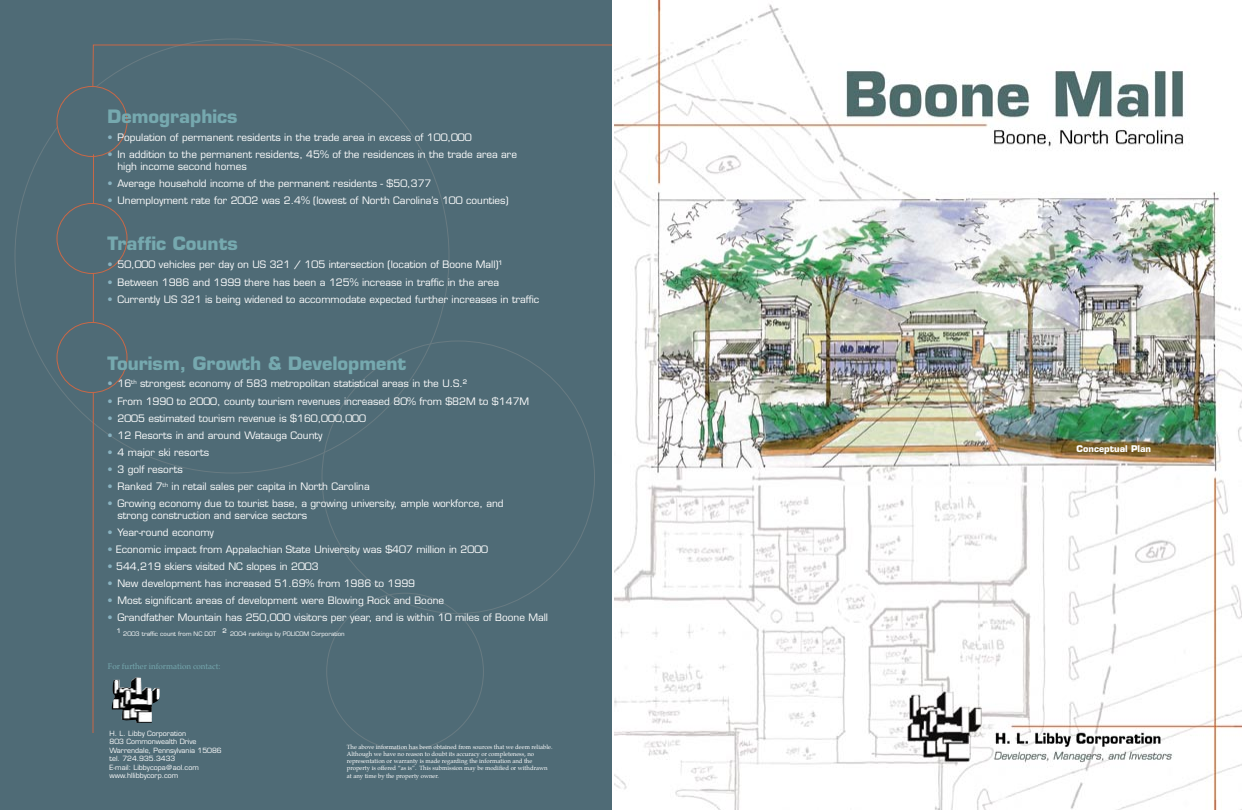
<style>
.page{position:relative;width:1242px;height:810px;background:#fff}
.page>*{position:absolute;margin:0;border:0;box-sizing:border-box;transform-origin:0 0}
.t1{font:700 18px "Eurostile";color:#76a9af}
.t2{font:10px/12px "Eurostile";color:#fff}
.t3{font:700 9px "Eurostile";color:#fff}
.t4{font:8px "Palatino";color:#76a9af}
.t5{font:7px "Eurostile";color:#fff}
.t6{font:6px/7.2px "Palatino";color:#fff}
.t7{font:6px "Eurostile";color:#fff}
.s1{color:#89b2c0}
.s2{font-size:10px}
</style>
<div class="page">
<img style="left:614px;top:0;width:628px;height:810px">
<div style="left:0;top:0;width:612px;height:810px;background:#4f6b76"></div>
<div style="left:56px;top:86px;width:72px;height:71px;border:1px solid #c96847;border-radius:50%"></div>
<svg style="left:92px;top:44px;width:520px;height:44px"></svg>
<svg style="left:92px;top:154px;width:3px;height:579px"></svg>
<div style="left:57px;top:203px;width:70px;height:70px;background:#4f6b76;border-radius:50%"></div>
<div style="left:56px;top:203px;width:72px;height:71px;border:1px solid #c96847;border-radius:50%"></div>
<div style="left:57px;top:322px;width:70px;height:70px;background:#4f6b76;border-radius:50%"></div>
<div style="left:56px;top:322px;width:72px;height:71px;border:1px solid #c96847;border-radius:50%"></div>
<img style="left:111px;top:677px;width:49px;height:46px">
<p class="t1" style="left:107px;top:106px;width:132px">Demographics</p>
<p class="t2" style="left:107px;top:132px;width:366px"><span class="s1">•</span> Population of permanent residents in the trade area in excess of 100,000</p>
<p class="t2" style="left:107px;top:149px;width:411px"><span class="s1">•</span> In addition to the permanent residents, 45% of the residences in the trade area are</p>
<p class="t2" style="left:117px;top:161px;width:131px">high income second homes</p>
<p class="t2" style="left:107px;top:178px;width:325px"><span class="s1">•</span> Average household income of the permanent residents - $50,377</p>
<p class="t2" style="left:107px;top:195px;width:403px"><span class="s1">•</span> Unemployment rate for 2002 was 2.4% (lowest of North Carolina’s 100 counties)</p>
<p class="t1" style="left:107px;top:232px;width:132px">Traffic Counts</p>
<p class="t2" style="left:107px;top:258px;width:397px"><span class="s1">•</span> 50,000 vehicles per day on US 321 / 105 intersection (location of Boone Mall)¹</p>
<p class="t2" style="left:107px;top:276px;width:393px"><span class="s1">•</span> Between 1986 and 1999 there has been a 125% increase in traffic in the area</p>
<p class="t2" style="left:107px;top:293px;width:433px"><span class="s1">•</span> Currently US 321 is being widened to accommodate expected further increases in traffic</p>
<p class="t1" style="left:107px;top:352px;width:300px">Tourism, Growth &amp; Development</p>
<p class="t2" style="left:107px;top:378px;width:361px"><span class="s1">•</span> 16<sup>th</sup> strongest economy of 583 metropolitan statistical areas in the U.S.²</p>
<p class="t2" style="left:107px;top:396px;width:423px"><span class="s1">•</span> From 1990 to 2000, county tourism revenues increased 80% from $82M to $147M</p>
<p class="t2" style="left:107px;top:413px;width:260px"><span class="s1">•</span> 2005 estimated tourism revenue is $160,000,000</p>
<p class="t2" style="left:107px;top:430px;width:217px"><span class="s1">•</span> 12 Resorts in and around Watauga County</p>
<p class="t2" style="left:107px;top:447px;width:103px"><span class="s1">•</span> 4 major ski resorts</p>
<p class="t2" style="left:107px;top:464px;width:77px"><span class="s1">•</span> 3 golf resorts</p>
<p class="t2" style="left:107px;top:481px;width:264px"><span class="s1">•</span> Ranked 7<sup>th</sup> in retail sales per capita in North Carolina</p>
<p class="t2" style="left:117px;top:498px;width:388px;text-indent:-10px"><span class="s1">•</span> Growing economy due to tourist base, a growing university, ample workforce, and strong construction and service sectors</p>
<p class="t2" style="left:107px;top:527px;width:108px"><span class="s1">•</span> Year-round economy</p>
<p class="t2" style="left:107px;top:544px;width:382px"><span class="s1">•</span> Economic impact from Appalachian State University was $407 million in 2000</p>
<p class="t2" style="left:107px;top:561px;width:213px"><span class="s1">•</span> 544,219 skiers visited NC slopes in 2003</p>
<p class="t2" style="left:107px;top:578px;width:309px"><span class="s1">•</span> New development has increased 51.69% from 1986 to 1999</p>
<p class="t2" style="left:107px;top:595px;width:338px"><span class="s1">•</span> Most significant areas of development were Blowing Rock and Boone</p>
<p class="t2" style="left:107px;top:612px;width:442px"><span class="s1">•</span> Grandfather Mountain has 250,000 visitors per year, and is within 10 miles of Boone Mall</p>
<p class="t7" style="left:117px;top:630px;width:229px"><span class="s2">¹</span> 2003 traffic count from NC DOT <span class="s2">²</span> 2004 rankings by POLICOM Corporation</p>
<p class="t4" style="left:108px;top:661px;width:114px">For further information contact:</p>
<p class="t5" style="left:110px;top:729px;width:78px">H. L. Libby Corporation</p>
<p class="t5" style="left:110px;top:738px;width:89px">803 Commonwealth Drive</p>
<p class="t5" style="left:110px;top:746px;width:114px">Warrendale, Pennsylvania 15086</p>
<p class="t5" style="left:110px;top:754px;width:67px">tel. 724.935.3433</p>
<p class="t5" style="left:110px;top:763px;width:91px">E-mail: Libbycopa@aol.com</p>
<p class="t5" style="left:110px;top:771px;width:70px">www.hllibbycorp.com</p>
<p class="t6" style="left:347px;top:744px;width:207px">The above information has been obtained from sources that we deem reliable.<br>Although we have no reason to doubt its accuracy or completeness, no</p>
<p class="t6" style="left:347px;top:758px;width:187px">representation or warranty is made regarding the information and the</p>
<p class="t6" style="left:347px;top:765px;width:202px">property is offered “as is”. This submission may be modified or withdrawn</p>
<p class="t6" style="left:347px;top:772px;width:93px">at any time by the property owner.</p>
<p class="t3" style="left:1077px;top:443px;width:76px">Conceptual Plan</p>
</div>
